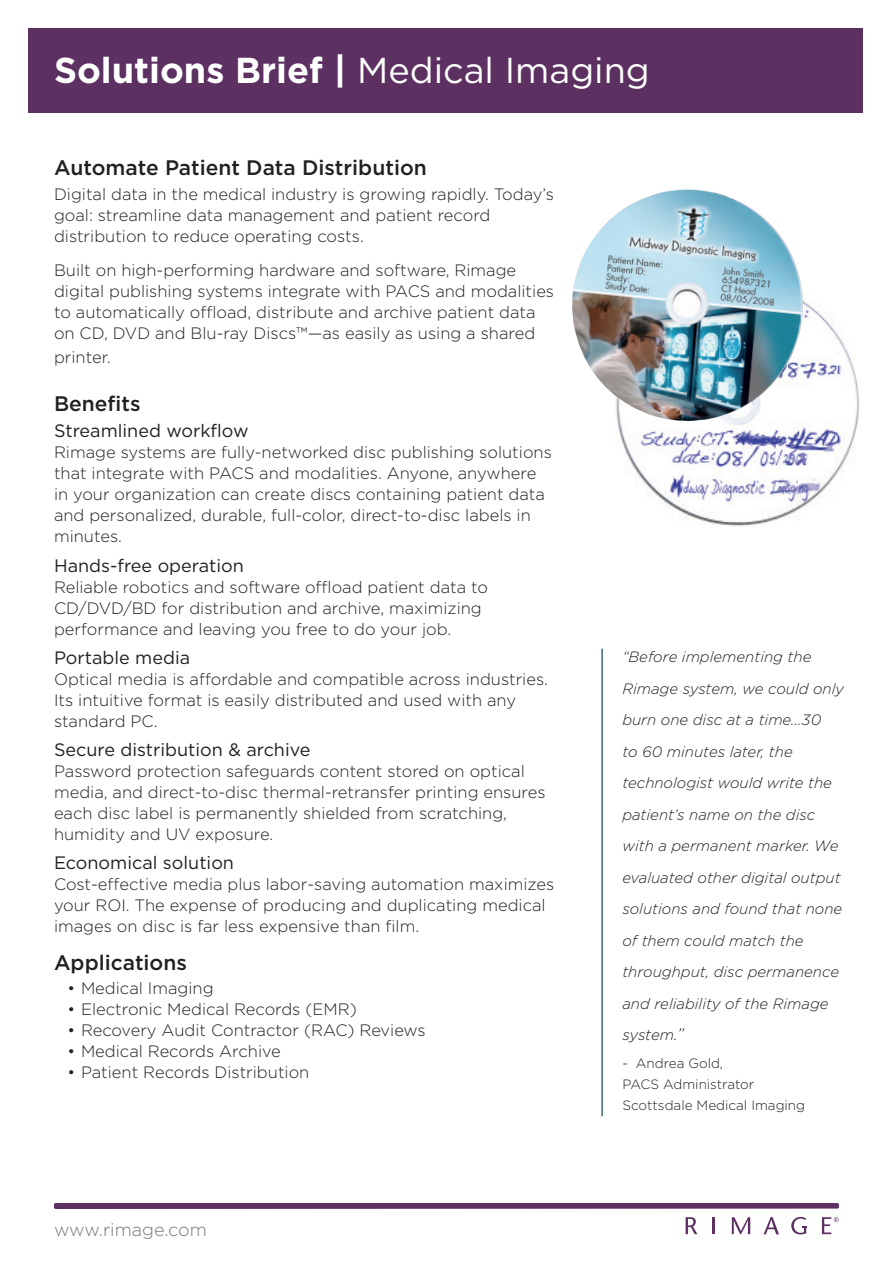
<style>
.page{position:relative;width:893px;height:1263px;background:#fff}
.page>*{position:absolute;margin:0;border:0;box-sizing:border-box;transform-origin:0 0}
.Top_Heading_Title{font:700 36px "Gotham";color:#fff}
.Paragraph_Heading{font:500 21px "Gotham";color:#231f20}
.Subparagraph_heading{font:18px "Gotham";color:#231f20}
.t1{font:300 18px "Gotham";color:#757679}
.Body_Text_-_11_14{font:300 16.5px/21px "Gotham";color:#231f20}
.Paragraph_Heading-2{font:300 16.5px/21px "Gotham";color:#231f20}
.Quote_-_10_28_italic{font:italic 300 15px/31.5px "Gotham";color:#231f20}
.After_Quote_Text_-_9{font:300 13.5px/21px "Gotham";color:#231f20}
.s1{font-weight:400}
.s2{font-size:16.5px}
</style>
<div class="page">
<div style="left:29px;top:28px;width:834px;height:85px;background:#5c3161"></div>
<svg style="left:686px;top:1217px;width:11px;height:17px"></svg>
<hr style="left:712px;top:1217px;width:3px;height:17px;background:#5c3161">
<svg style="left:732px;top:1217px;width:18px;height:17px"></svg>
<svg style="left:791px;top:1217px;width:15px;height:17px"></svg>
<svg style="left:764px;top:1217px;width:15px;height:17px"></svg>
<svg style="left:822px;top:1217px;width:17px;height:17px"></svg>
<div style="left:54px;top:1203px;width:785px;height:6px;border:3px solid #5c3161"></div>
<hr style="left:601px;top:649px;width:2px;height:467px;background:#40687e">
<img style="left:617px;top:300px;width:243px;height:227px">
<img style="left:572px;top:189px;width:231px;height:232px">
<p class="Top_Heading_Title" style="left:54px;top:48px;width:597px">Solutions Brief | <span class="s1">Medical Imaging</span></p>
<p class="Paragraph_Heading" style="left:54px;top:155px;width:374px">Automate Patient Data Distribution</p>
<p class="Body_Text_-_11_14" style="left:54px;top:183px;width:502px">Digital data in the medical industry is growing rapidly. Today’s goal: streamline data management and patient record distribution to reduce operating costs.</p>
<p class="Paragraph_Heading-2" style="left:54px;top:260px;width:502px">Built on high-performing hardware and software, Rimage digital publishing systems integrate with PACS and modalities to automatically offload, distribute and archive patient data on CD, DVD and Blu-ray Discs™—as easily as using a shared</p>
<p class="Paragraph_Heading-2" style="left:54px;top:347px;width:58px">printer.</p>
<p class="Paragraph_Heading" style="left:54px;top:391px;width:88px">Benefits</p>
<p class="Subparagraph_heading" style="left:54px;top:420px;width:196px">Streamlined workflow</p>
<p class="Body_Text_-_11_14" style="left:54px;top:442px;width:499px">Rimage systems are fully-networked disc publishing solutions that integrate with PACS and modalities. Anyone, anywhere in your organization can create discs containing patient data and personalized, durable, full-color, direct-to-disc labels in minutes.</p>
<p class="Subparagraph_heading" style="left:54px;top:554px;width:191px">Hands-free operation</p>
<p class="Body_Text_-_11_14" style="left:54px;top:576px;width:436px">Reliable robotics and software offload patient data to<br>CD/DVD/BD for distribution and archive, maximizing performance and leaving you free to do your job.</p>
<p class="Subparagraph_heading" style="left:54px;top:646px;width:138px">Portable media</p>
<p class="Body_Text_-_11_14" style="left:54px;top:668px;width:495px">Optical media is affordable and compatible across industries.<br>Its intuitive format is easily distributed and used with any standard PC.</p>
<p class="Subparagraph_heading" style="left:54px;top:739px;width:258px">Secure distribution &amp; archive</p>
<p class="Body_Text_-_11_14" style="left:54px;top:761px;width:493px">Password protection safeguards content stored on optical media, and direct-to-disc thermal-retransfer printing ensures each disc label is permanently shielded from scratching, humidity and UV exposure.</p>
<p class="Subparagraph_heading" style="left:54px;top:852px;width:182px">Economical solution</p>
<p class="Body_Text_-_11_14" style="left:54px;top:874px;width:502px">Cost-effective media plus labor-saving automation maximizes your ROI. The expense of producing and duplicating medical images on disc is far less expensive than film.</p>
<p class="Paragraph_Heading" style="left:54px;top:950px;width:134px">Applications</p>
<p class="Body_Text_-_11_14" style="left:68px;top:978px;width:148px">• Medical Imaging</p>
<p class="Body_Text_-_11_14" style="left:68px;top:999px;width:291px">• Electronic Medical Records (EMR)</p>
<p class="Body_Text_-_11_14" style="left:68px;top:1020px;width:360px">• Recovery Audit Contractor (RAC) Reviews</p>
<p class="Body_Text_-_11_14" style="left:68px;top:1041px;width:215px">• Medical Records Archive</p>
<p class="Body_Text_-_11_14" style="left:68px;top:1062px;width:243px">• Patient Records Distribution</p>
<p class="t1" style="left:54px;top:1219px;width:154px">www.rimage.com</p>
<p class="Quote_-_10_28_italic" style="left:622px;top:641px;width:223px">“Before implementing the<br>Rimage system, we could only burn one disc at a time...30<br>to 60 minutes later, the technologist would write the patient’s name on the disc with a permanent marker. We evaluated other digital output solutions and found that none of them could match the throughput, disc permanence and reliability of the Rimage system<span class="s2">.”</span></p>
<p class="After_Quote_Text_-_9" style="left:622px;top:1053px;width:184px">- Andrea Gold,<br>PACS Administrator<br>Scottsdale Medical Imaging</p>
</div>
